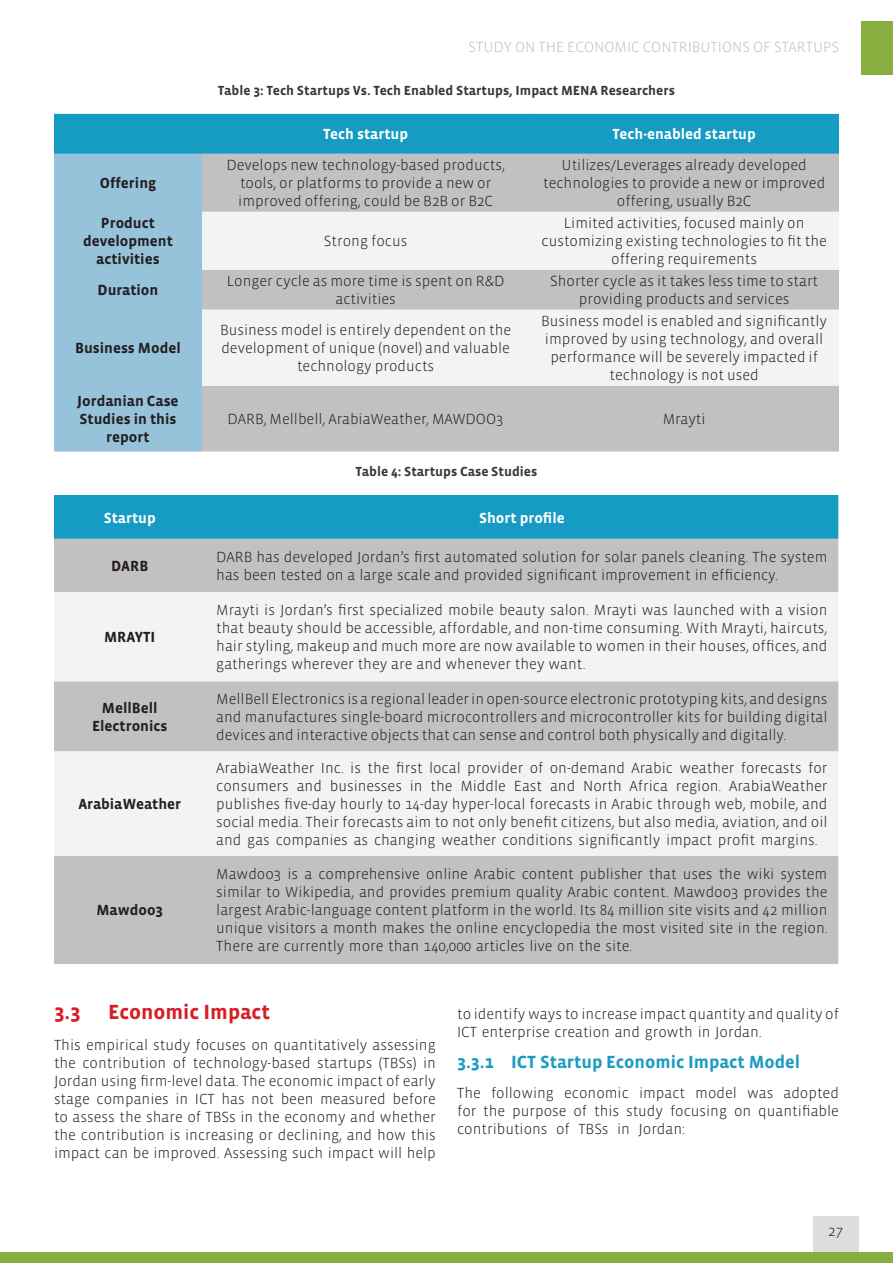
<style>
.page{position:relative;width:893px;height:1263px;background:#fff}
.page>*{position:absolute;margin:0;border:0;box-sizing:border-box;transform-origin:0 0}
.t1{font:700 21px "Vista Sans";color:#d81c23}
.t2{font:700 18px "Vista Sans";color:#1a9bc2}
.Main_txt{font:300 15px/18px "Vista Sans";color:#231f20;text-align:justify}
.table_body{font:300 15px/18px "Vista Sans";color:#231f20;text-align:center}
.table_body-2{font:700 15px/18px "Vista Sans";color:#231f20;text-align:center}
.Table_h_w{font:700 15px "Vista Sans";color:#fff}
.t3{font:300 15px "Vista Sans";color:#c2c0c1}
.table_title{font:700 13.5px "Vista Sans";color:#36393c}
</style>
<div class="page">
<div style="left:813px;top:1216px;width:46px;height:47px;background:#dfdcdd"></div>
<div style="left:0;top:1252px;width:893px;height:11px;background:#88af3f"></div>
<div style="left:861px;top:21px;width:32px;height:53px;background:#88af3f"></div>
<svg style="left:54px;top:114px;width:785px;height:337px;background:#61b1d0"></svg>
<div style="left:202px;top:154px;width:637px;height:297px;background:#c2c0c1"></div>
<svg style="left:202px;top:212px;width:637px;height:174px;fill:#f2f3f4"></svg>
<div style="left:54px;top:495px;width:784px;height:44px;background:#169bc3"></div>
<div style="left:54px;top:539px;width:784px;height:425px;background:#c2c0c1"></div>
<svg style="left:54px;top:592px;width:784px;height:264px;fill:#f2f3f4"></svg>
<p class="table_body-2" style="left:100px;top:175px;width:58px">Offering</p>
<p class="table_body-2" style="left:83px;top:215px;width:91px">Product development activities</p>
<p class="t3" style="left:468px;top:39px;width:372px">STUDY ON THE ECONOMIC CONTRIBUTIONS OF STARTUPS</p>
<p class="table_title" style="left:218px;top:84px;width:459px">Table 3: Tech Startups Vs. Tech Enabled Startups, Impact MENA Researchers</p>
<p class="Table_h_w" style="left:323px;top:127px;width:86px">Tech startup</p>
<p class="Table_h_w" style="left:612px;top:127px;width:145px">Tech-enabled startup</p>
<p class="table_body" style="left:226px;top:157px;width:280px">Develops new technology-based products, tools, or platforms to provide a new or improved offering, could be B2B or B2C</p>
<p class="table_body" style="left:543px;top:157px;width:284px">Utilizes/Leverages already developed technologies to provide a new or improved offering, usually B2C</p>
<p class="table_body" style="left:324px;top:233px;width:85px">Strong focus</p>
<p class="table_body" style="left:542px;top:215px;width:287px">Limited activities, focused mainly on customizing existing technologies to fit the offering requirements</p>
<p class="table_body-2" style="left:98px;top:282px;width:62px">Duration</p>
<p class="table_body" style="left:227px;top:273px;width:279px">Longer cycle as more time is spent on R&amp;D activities</p>
<p class="table_body" style="left:550px;top:273px;width:270px">Shorter cycle as it takes less time to start providing products and services</p>
<p class="table_body-2" style="left:75px;top:340px;width:107px">Business Model</p>
<p class="table_body" style="left:220px;top:322px;width:293px">Business model is entirely dependent on the development of unique (novel) and valuable technology products</p>
<p class="table_body" style="left:541px;top:313px;width:287px">Business model is enabled and significantly improved by using technology, and overall performance will be severely impacted if technology is not used</p>
<p class="table_body-2" style="left:77px;top:392px;width:103px">Jordanian Case<br>Studies in this report</p>
<p class="table_body" style="left:228px;top:410px;width:278px">DARB, Mellbell, ArabiaWeather, MAWDOO3</p>
<p class="table_body" style="left:663px;top:410px;width:44px">Mrayti</p>
<p class="table_title" style="left:356px;top:465px;width:183px">Table 4: Startups Case Studies</p>
<p class="Table_h_w" style="left:104px;top:510px;width:54px">Startup</p>
<p class="Table_h_w" style="left:479px;top:510px;width:87px">Short profile</p>
<p class="table_body-2" style="left:111px;top:557px;width:39px">DARB</p>
<p class="Main_txt" style="left:216px;top:548px;width:613px">DARB has developed Jordan’s first automated solution for solar panels cleaning. The system has been tested on a large scale and provided significant improvement in efficiency.</p>
<p class="table_body-2" style="left:104px;top:628px;width:53px">MRAYTI</p>
<p class="Main_txt" style="left:216px;top:601px;width:613px">Mrayti is Jordan’s first specialized mobile beauty salon. Mrayti was launched with a vision that beauty should be accessible, affordable, and non-time consuming. With Mrayti, haircuts, hair styling, makeup and much more are now available to women in their houses, offices, and gatherings wherever they are and whenever they want.</p>
<p class="table_body-2" style="left:92px;top:699px;width:77px">MellBell<br>Electronics</p>
<p class="Main_txt" style="left:216px;top:690px;width:613px">MellBell Electronics is a regional leader in open-source electronic prototyping kits, and designs and manufactures single-board microcontrollers and microcontroller kits for building digital devices and interactive objects that can sense and control both physically and digitally.</p>
<p class="table_body-2" style="left:78px;top:795px;width:104px">ArabiaWeather</p>
<p class="table_body-2" style="left:96px;top:902px;width:68px">Mawdoo3</p>
<p class="Main_txt" style="left:216px;top:759px;width:613px">ArabiaWeather Inc. is the first local provider of on-demand Arabic weather forecasts for consumers and businesses in the Middle East and North Africa region. ArabiaWeather publishes five-day hourly to 14-day hyper-local forecasts in Arabic through web, mobile, and social media. Their forecasts aim to not only benefit citizens, but also media, aviation, and oil and gas companies as changing weather conditions significantly impact profit margins.</p>
<p class="Main_txt" style="left:216px;top:866px;width:613px">Mawdoo3 is a comprehensive online Arabic content publisher that uses the wiki system similar to Wikipedia, and provides premium quality Arabic content. Mawdoo3 provides the largest Arabic-language content platform in the world. Its 84 million site visits and 42 million unique visitors a month makes the online encyclopedia the most visited site in the region.<br>There are currently more than 140,000 articles live on the site.</p>
<p class="t1" style="left:54px;top:1001px;width:28px">3.3</p>
<p class="t1" style="left:108px;top:1001px;width:164px">Economic Impact</p>
<p class="Main_txt" style="left:54px;top:1036px;width:383px">This empirical study focuses on quantitatively assessing the contribution of technology-based startups (TBSs) in Jordan using firm-level data. The economic impact of early stage companies in ICT has not been measured before to assess the share of TBSs in the economy and whether the contribution is increasing or declining, and how this impact can be improved. Assessing such impact will help</p>
<p class="Main_txt" style="left:457px;top:1005px;width:383px">to identify ways to increase impact quantity and quality of<br>ICT enterprise creation and growth in Jordan.</p>
<p class="t2" style="left:457px;top:1052px;width:345px">3.3.1 ICT Startup Economic Impact Model</p>
<p class="Main_txt" style="left:457px;top:1085px;width:383px">The following economic impact model was adopted for the purpose of this study focusing on quantifiable contributions of TBSs in Jordan:</p>
<p class="Main_txt" style="left:828px;top:1222px;width:16px">27</p>
</div>
